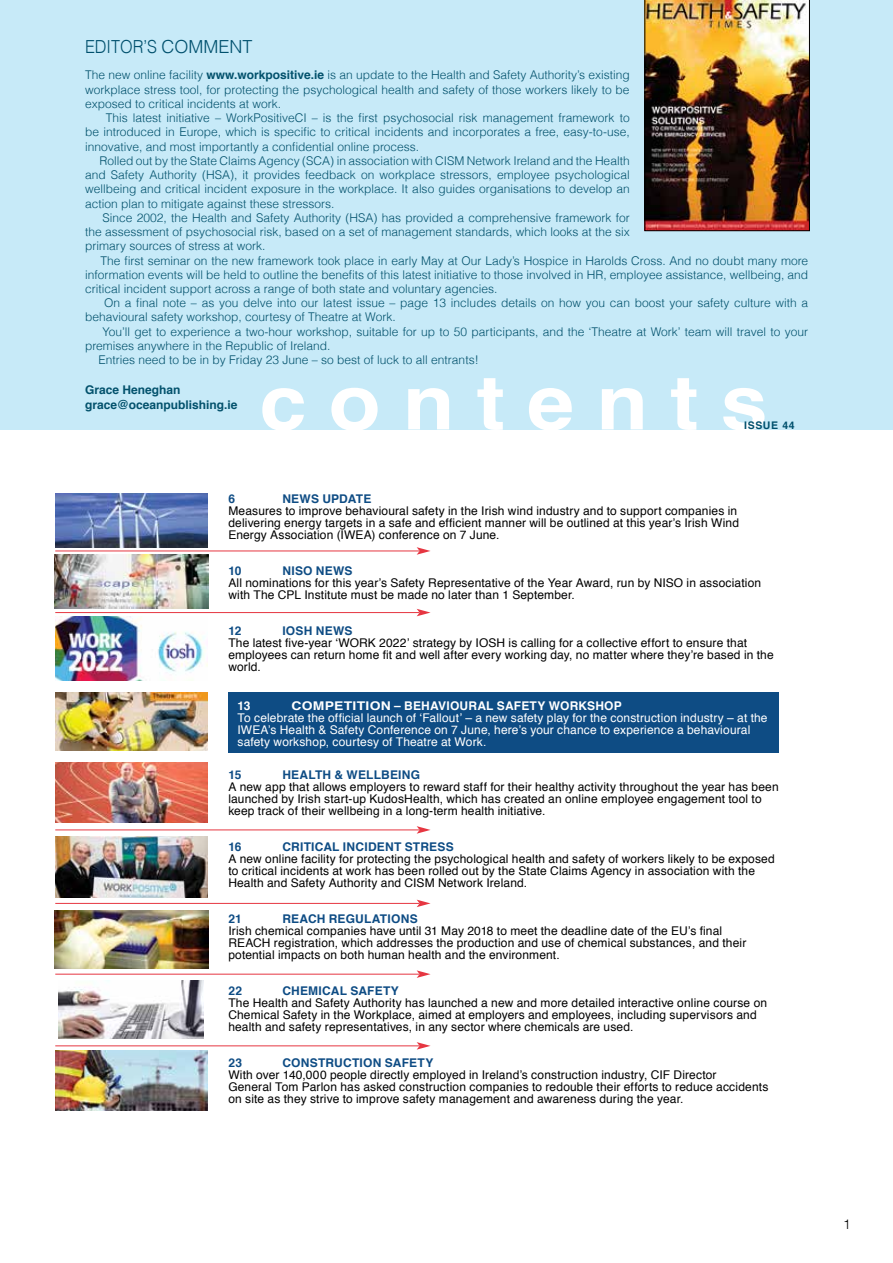
<style>
.page{position:relative;width:893px;height:1263px;background:#fff}
.page>*{position:absolute;margin:0;border:0;box-sizing:border-box;transform-origin:0 0}
.t1{font:700 75.75px "Helvetica";letter-spacing:.26em;color:#fff;scale:1.12 1}
.t2{font:300 18px "Helvetica";color:#00506d;scale:.9 1}
.t3{font:300 13.5px "Helvetica";color:#000}
.t4{font:12px/12px "Helvetica";letter-spacing:.01em;color:#000}
.t5{font:300 12px/14.2px "Helvetica";color:#02516c;text-align:justify}
.t6{font:12px/12px "Helvetica";letter-spacing:.01em;color:#fff}
.t7{font:700 12px "Helvetica";letter-spacing:.02em;color:#0e4c84}
.t8{font:700 12px/15px "Helvetica";color:#02516c}
.t9{font:700 12px "Helvetica";letter-spacing:.02em;color:#fff;scale:1.16 1}
.t10{font:700 12px "Helvetica";letter-spacing:.02em;color:#fff}
.t11{font:700 10.5px "Helvetica";letter-spacing:.06em;color:#00506d}
.s1{font-weight:700}
</style>
<div class="page">
<div style="left:228px;top:692px;width:551px;height:61px;background:#0e4c84"></div>
<div style="left:0;top:0;width:893px;height:429px;background:#c7eaf8"></div>
<hr style="left:55px;top:903px;width:364px;height:1px;background:#e63641">
<svg style="left:417px;top:900px;width:14px;height:7px"></svg>
<hr style="left:55px;top:974px;width:364px;height:1px;background:#e63641">
<svg style="left:417px;top:970px;width:14px;height:8px"></svg>
<hr style="left:55px;top:612px;width:364px;height:1px;background:#e63641">
<svg style="left:417px;top:609px;width:14px;height:7px"></svg>
<hr style="left:55px;top:1045px;width:364px;height:1px;background:#e63641">
<svg style="left:417px;top:1042px;width:14px;height:7px"></svg>
<hr style="left:55px;top:830px;width:364px;height:1px;background:#e63641">
<svg style="left:417px;top:826px;width:14px;height:8px"></svg>
<img style="left:645px;top:0;width:165px;height:231px">
<img style="left:55px;top:494px;width:153px;height:53px">
<img style="left:55px;top:616px;width:153px;height:64px">
<img style="left:55px;top:692px;width:153px;height:58px">
<img style="left:55px;top:762px;width:153px;height:61px">
<img style="left:55px;top:837px;width:153px;height:60px">
<img style="left:54px;top:910px;width:154px;height:59px">
<img style="left:58px;top:980px;width:146px;height:58px">
<img style="left:55px;top:1051px;width:153px;height:59px">
<hr style="left:55px;top:551px;width:364px;height:1px;background:#e63641">
<svg style="left:417px;top:547px;width:14px;height:8px"></svg>
<img style="left:54px;top:555px;width:154px;height:53px">
<h2 class="t2" style="left:85px;top:32px;width:188px">EDITOR’S COMMENT</h2>
<p class="t5" style="left:85px;top:67px;width:546px">The new online facility <span class="s1">www.workpositive.ie</span> is an update to the Health and Safety Authority’s existing workplace stress tool, for protecting the psychological health and safety of those workers likely to be exposed to critical incidents at work.</p>
<p class="t5" style="left:85px;top:110px;width:546px;text-indent:21px">This latest initiative – WorkPositiveCI – is the first psychosocial risk management framework to be introduced in Europe, which is specific to critical incidents and incorporates a free, easy-to-use, innovative, and most importantly a confidential online process.</p>
<p class="t5" style="left:85px;top:153px;width:546px;text-indent:14px">Rolled out by the State Claims Agency (SCA) in association with CISM Network Ireland and the Health and Safety Authority (HSA), it provides feedback on workplace stressors, employee psychological wellbeing and critical incident exposure in the workplace. It also guides organisations to develop an action plan to mitigate against these stressors.</p>
<p class="t5" style="left:85px;top:210px;width:546px;text-indent:17px">Since 2002, the Health and Safety Authority (HSA) has provided a comprehensive framework for the assessment of psychosocial risk, based on a set of management standards, which looks at the six primary sources of stress at work.</p>
<p class="t5" style="left:85px;top:253px;width:725px;text-indent:15px">The first seminar on the new framework took place in early May at Our Lady’s Hospice in Harolds Cross. And no doubt many more information events will be held to outline the benefits of this latest initiative to those involved in HR, employee assistance, wellbeing, and critical incident support across a range of both state and voluntary agencies.</p>
<p class="t5" style="left:85px;top:295px;width:724px;text-indent:19px">On a final note – as you delve into our latest issue – page 13 includes details on how you can boost your safety culture with a behavioural safety workshop, courtesy of Theatre at Work.</p>
<p class="t5" style="left:102px;top:324px;width:707px">You’ll get to experience a two-hour workshop, suitable for up to 50 participants, and the ‘Theatre at Work’ team will travel to your</p>
<p class="t5" style="left:85px;top:338px;width:247px">premises anywhere in the Republic of Ireland.</p>
<p class="t5" style="left:98px;top:352px;width:382px">Entries need to be in by Friday 23 June – so best of luck to all entrants!</p>
<p class="t8" style="left:85px;top:382px;width:154px">Grace Heneghan grace@oceanpublishing.ie</p>
<h1 class="t1" style="left:259px;top:342px;width:455px">contents</h1>
<p class="t11" style="left:744px;top:417px;width:52px">ISSUE 44</p>
<p class="t7" style="left:228px;top:489px;width:8px">6</p>
<p class="t7" style="left:282px;top:489px;width:90px">NEWS UPDATE</p>
<p class="t4" style="left:228px;top:505px;width:512px">Measures to improve behavioural safety in the Irish wind industry and to support companies in delivering energy targets in a safe and efficient manner will be outlined at this year’s Irish Wind<br>Energy Association (IWEA) conference on 7 June.</p>
<p class="t7" style="left:228px;top:561px;width:15px">10</p>
<p class="t7" style="left:282px;top:561px;width:72px">NISO NEWS</p>
<p class="t4" style="left:228px;top:577px;width:534px">All nominations for this year’s Safety Representative of the Year Award, run by NISO in association with The CPL Institute must be made no later than 1 September.</p>
<p class="t7" style="left:228px;top:621px;width:15px">12</p>
<p class="t7" style="left:282px;top:621px;width:72px">IOSH NEWS</p>
<p class="t4" style="left:228px;top:637px;width:547px">The latest five-year ‘WORK 2022’ strategy by IOSH is calling for a collective effort to ensure that employees can return home fit and well after every working day, no matter where they’re based in the world.</p>
<p class="t10" style="left:238px;top:696px;width:15px">13</p>
<p class="t9" style="left:292px;top:696px;width:286px">COMPETITION – BEHAVIOURAL SAFETY WORKSHOP</p>
<p class="t6" style="left:238px;top:712px;width:532px">To celebrate the official launch of ‘Fallout’ – a new safety play for the construction industry – at the<br>IWEA’s Health &amp; Safety Conference on 7 June, here’s your chance to experience a behavioural safety workshop, courtesy of Theatre at Work.</p>
<p class="t7" style="left:228px;top:765px;width:15px">15</p>
<p class="t7" style="left:282px;top:765px;width:139px">HEALTH &amp; WELLBEING</p>
<p class="t4" style="left:228px;top:781px;width:552px">A new app that allows employers to reward staff for their healthy activity throughout the year has been launched by Irish start-up KudosHealth, which has created an online employee engagement tool to keep track of their wellbeing in a long-term health initiative.</p>
<p class="t7" style="left:228px;top:837px;width:15px">16</p>
<p class="t7" style="left:282px;top:837px;width:173px">CRITICAL INCIDENT STRESS</p>
<p class="t4" style="left:228px;top:853px;width:548px">A new online facility for protecting the psychological health and safety of workers likely to be exposed to critical incidents at work has been rolled out by the State Claims Agency in association with the<br>Health and Safety Authority and CISM Network Ireland.</p>
<p class="t7" style="left:228px;top:909px;width:15px">21</p>
<p class="t7" style="left:282px;top:909px;width:137px">REACH REGULATIONS</p>
<p class="t4" style="left:228px;top:925px;width:519px">Irish chemical companies have until 31 May 2018 to meet the deadline date of the EU’s final<br>REACH registration, which addresses the production and use of chemical substances, and their potential impacts on both human health and the environment.</p>
<p class="t7" style="left:228px;top:981px;width:15px">22</p>
<p class="t7" style="left:282px;top:981px;width:118px">CHEMICAL SAFETY</p>
<p class="t4" style="left:228px;top:997px;width:540px">The Health and Safety Authority has launched a new and more detailed interactive online course on<br>Chemical Safety in the Workplace, aimed at employers and employees, including supervisors and health and safety representatives, in any sector where chemicals are used.</p>
<p class="t7" style="left:228px;top:1053px;width:15px">23</p>
<p class="t7" style="left:282px;top:1053px;width:153px">CONSTRUCTION SAFETY</p>
<p class="t4" style="left:228px;top:1069px;width:541px">With over 140,000 people directly employed in Ireland’s construction industry, CIF Director<br>General Tom Parlon has asked construction companies to redouble their efforts to reduce accidents on site as they strive to improve safety management and awareness during the year.</p>
<p class="t3" style="left:843px;top:1213px;width:9px">1</p>
</div>
